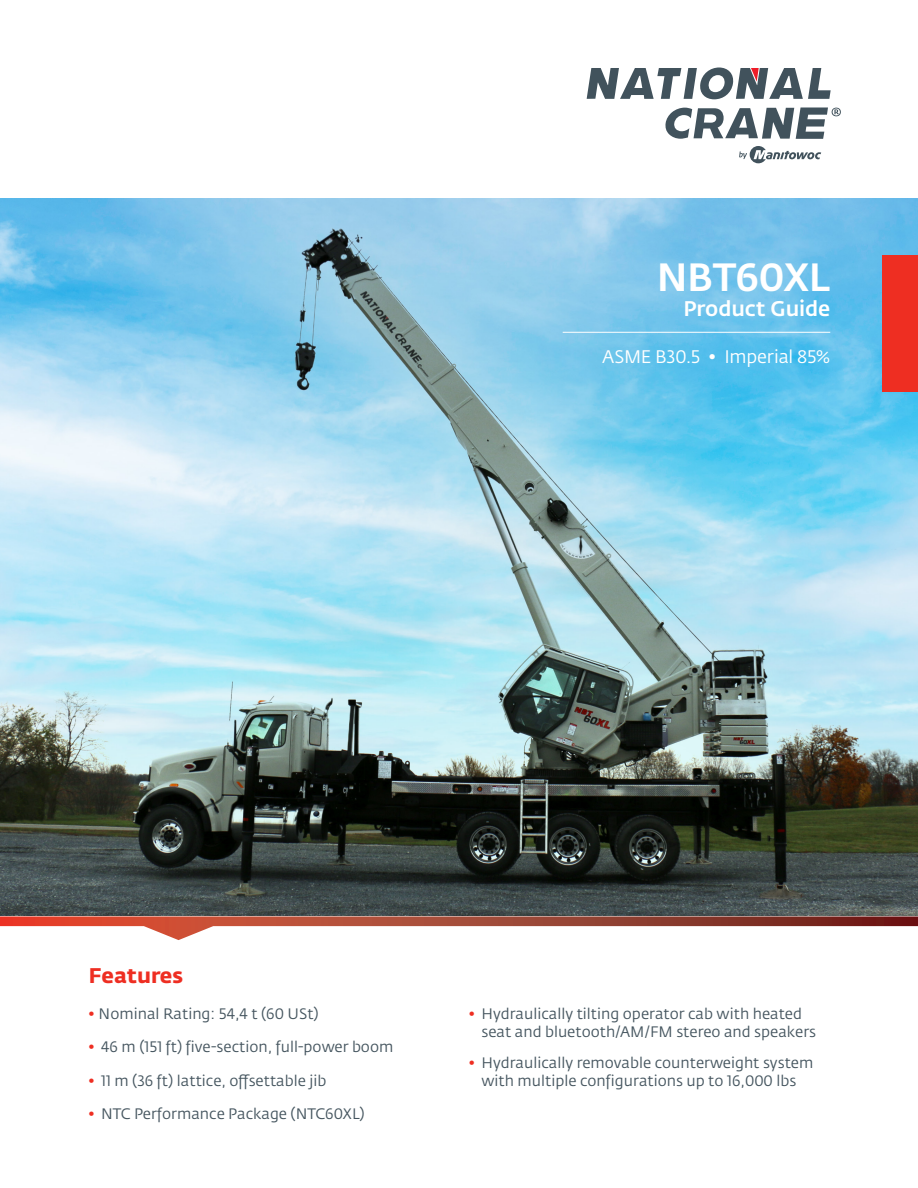
<style>
.page{position:relative;width:918px;height:1188px;background:#fff}
.page>*{position:absolute;margin:0;border:0;box-sizing:border-box;transform-origin:0 0}
.t1{font:500 39px "Fedra Sans Pro";letter-spacing:-.015em;color:#fff}
.t2{font:500 21px "Fedra Sans Pro";color:#fff}
.t3{font:700 21px "Fedra Sans Pro";color:#ee2e22}
.t4{font:18px "Fedra Sans Pro";letter-spacing:-.01em;color:#fff}
.Features_Body{font:15px/18px "Fedra Sans Pro";color:#45555f}
.s1{color:#ee2e22}
</style>
<div class="page">
<img style="left:0;top:198px;width:918px;height:718px">
<div style="left:882px;top:255px;width:36px;height:137px;background:#ee2e22"></div>
<hr style="left:563px;top:332px;width:267px;height:1px;background:#fff">
<svg style="left:587px;top:68px;width:244px;height:31px"></svg>
<svg style="left:665px;top:108px;width:176px;height:31px"></svg>
<svg style="left:739px;top:146px;width:82px;height:17px"></svg>
<svg style="left:0;top:916px;width:918px;height:24px"></svg>
<p class="t1" style="left:657px;top:253px;width:175px">NBT60XL</p>
<p class="t2" style="left:683px;top:296px;width:148px">Product Guide</p>
<p class="t4" style="left:602px;top:345px;width:230px">ASME B30.5 • Imperial 85%</p>
<p class="t3" style="left:89px;top:962px;width:96px">Features</p>
<p class="Features_Body" style="left:88px;top:1005px;width:233px"><span class="s1">•</span> Nominal Rating: 54,4 t (60 USt)</p>
<p class="Features_Body" style="left:88px;top:1038px;width:307px"><span class="s1">•</span> 46 m (151 ft) five-section, full-power boom</p>
<p class="Features_Body" style="left:88px;top:1071px;width:240px"><span class="s1">•</span> 11 m (36 ft) lattice, offsettable jib</p>
<p class="Features_Body" style="left:88px;top:1105px;width:279px"><span class="s1">•</span> NTC Performance Package (NTC60XL)</p>
<p class="Features_Body" style="left:482px;top:1005px;width:336px;text-indent:-14px"><span class="s1">•</span> Hydraulically tilting operator cab with heated seat and bluetooth/AM/FM stereo and speakers</p>
<p class="Features_Body" style="left:468px;top:1054px;width:347px;text-align:center"><span class="s1">•</span> Hydraulically removable counterweight system with multiple configurations up to 16,000 lbs</p>
</div>
